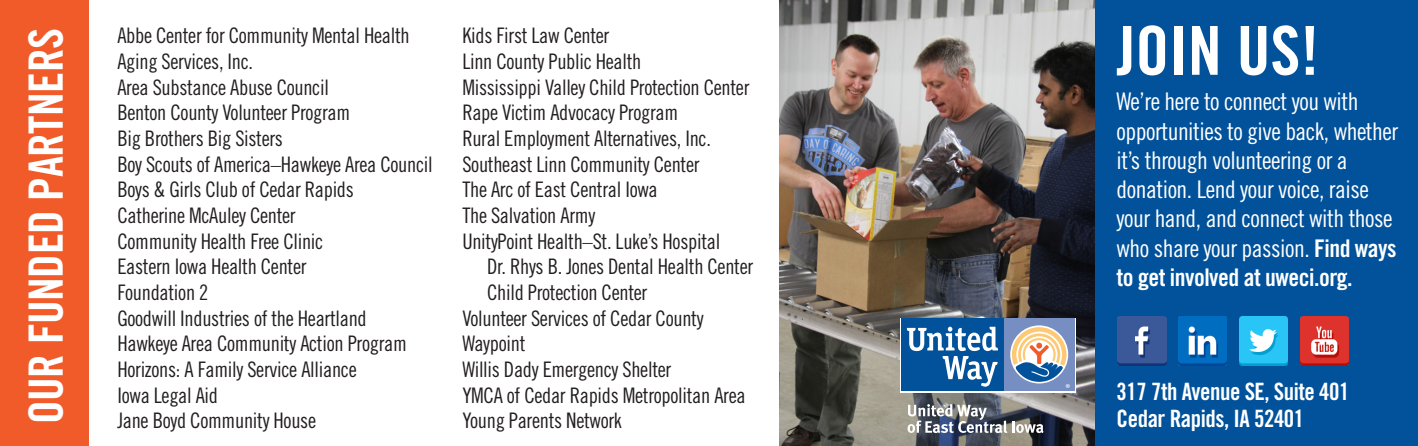
<style>
.page{position:relative;width:1418px;height:446px;background:#fff}
.page>*{position:absolute;margin:0;border:0;box-sizing:border-box;transform-origin:0 0}
.t1{font:67.5px "Trade Gothic Bold Cond Twenty";color:#fff}
.t2{font:47.25px "Trade Gothic Bold Cond Twenty";letter-spacing:-.01em;color:#fff}
.t3{font:24.3px/29.2px "Trade Gothic Cond Eighteen";letter-spacing:-.02em;color:#fff}
.t4{font:23.85px/26.3px "Trade Gothic Bold Cond Twenty";letter-spacing:-.02em;color:#fff}
.t5{font:21.38px "Trade Gothic Cond Eighteen";letter-spacing:-.015em;color:#231f20}
.t6{font:11.47px "Myriad Pro";color:#fff}
.s1{font-family:"Trade Gothic";font-weight:300}
.s2{font-family:"Trade Gothic Bold Cond Twenty"}
</style>
<div class="page">
<div style="left:1092px;top:0;width:326px;height:446px;background:#01529b"></div>
<img style="left:1118px;top:316px;width:48px;height:49px">
<img style="left:1178px;top:316px;width:49px;height:49px">
<img style="left:1239px;top:316px;width:48px;height:49px">
<img style="left:1300px;top:316px;width:48px;height:49px">
<div style="left:0;top:0;width:88px;height:446px;background:#f15b2a"></div>
<img style="left:779px;top:0;width:315px;height:446px">
<svg style="left:900px;top:318px;width:175px;height:74px"></svg>
<div style="left:1004px;top:318px;width:70px;height:73px;background:#768ec2"></div>
<svg style="left:1010px;top:325px;width:58px;height:58px"></svg>
<svg style="left:1012px;top:327px;width:54px;height:54px;background:#b8b5b2"></svg>
<div style="left:901px;top:318px;width:103px;height:73px;background:#01529b"></div>
<svg style="left:907px;top:326px;width:91px;height:60px"></svg>
<svg style="left:907px;top:404px;width:136px;height:29px"></svg>
<p class="t2" style="left:17px;top:424px;width:397px;rotate:-90deg">OUR FUNDED PARTNERS</p>
<p class="t5" style="left:117px;top:23px;width:294px">Abbe Center for Community Mental Health</p>
<p class="t5" style="left:117px;top:49px;width:137px">Aging Services, Inc.</p>
<p class="t5" style="left:117px;top:74px;width:213px">Area Substance Abuse Council</p>
<p class="t5" style="left:117px;top:100px;width:234px">Benton County Volunteer Program</p>
<p class="t5" style="left:117px;top:125px;width:167px">Big Brothers Big Sisters</p>
<p class="t5" style="left:117px;top:151px;width:317px">Boy Scouts of America<span class="s1">–</span>Hawkeye Area Council</p>
<p class="t5" style="left:117px;top:177px;width:238px">Boys &amp; Girls Club of Cedar Rapids</p>
<p class="t5" style="left:117px;top:202px;width:180px">Catherine McAuley Center</p>
<p class="t5" style="left:117px;top:228px;width:207px">Community Health Free Clinic</p>
<p class="t5" style="left:117px;top:254px;width:191px">Eastern Iowa Health Center</p>
<p class="t5" style="left:117px;top:279px;width:92px">Foundation 2</p>
<p class="t5" style="left:117px;top:305px;width:251px">Goodwill Industries of the Heartland</p>
<p class="t5" style="left:117px;top:331px;width:291px">Hawkeye Area Community Action Program</p>
<p class="t5" style="left:117px;top:356px;width:241px">Horizons: A Family Service Alliance</p>
<p class="t5" style="left:117px;top:382px;width:102px">Iowa Legal Aid</p>
<p class="t5" style="left:117px;top:408px;width:200px">Jane Boyd Community House</p>
<p class="t5" style="left:462px;top:23px;width:148px">Kids First Law Center</p>
<p class="t5" style="left:462px;top:49px;width:181px">Linn County Public Health</p>
<p class="t5" style="left:462px;top:74px;width:289px">Mississippi Valley Child Protection Center</p>
<p class="t5" style="left:462px;top:100px;width:217px">Rape Victim Advocacy Program</p>
<p class="t5" style="left:462px;top:125px;width:250px">Rural Employment Alternatives, Inc.</p>
<p class="t5" style="left:462px;top:151px;width:239px">Southeast Linn Community Center</p>
<p class="t5" style="left:462px;top:177px;width:197px">The Arc of East Central Iowa</p>
<p class="t5" style="left:462px;top:202px;width:134px">The Salvation Army</p>
<p class="t5" style="left:462px;top:228px;width:259px">UnityPoint Health<span class="s1">–</span>St. Luke’s Hospital</p>
<p class="t5" style="left:487px;top:254px;width:268px">Dr. Rhys B. Jones Dental Health Center</p>
<p class="t5" style="left:487px;top:279px;width:162px">Child Protection Center</p>
<p class="t5" style="left:462px;top:305px;width:243px">Volunteer Services of Cedar County</p>
<p class="t5" style="left:462px;top:331px;width:65px">Waypoint</p>
<p class="t5" style="left:462px;top:356px;width:210px">Willis Dady Emergency Shelter</p>
<p class="t5" style="left:462px;top:382px;width:285px">YMCA of Cedar Rapids Metropolitan Area</p>
<p class="t5" style="left:462px;top:408px;width:161px">Young Parents Network</p>
<p class="t6" style="left:1065px;top:381px;width:6px">®</p>
<p class="t1" style="left:1116px;top:10px;width:204px">JOIN US!</p>
<p class="t3" style="left:1116px;top:87px;width:283px">We’re here to connect you with opportunities to give back, whether it’s through volunteering or a donation. Lend your voice, raise your hand, and connect with those who share your passion. <span class="s2">Find ways to get involved at uweci.org.</span></p>
<p class="t4" style="left:1116px;top:378px;width:234px">317 7th Avenue SE, Suite 401<br>Cedar Rapids, IA 52401</p>
</div>
